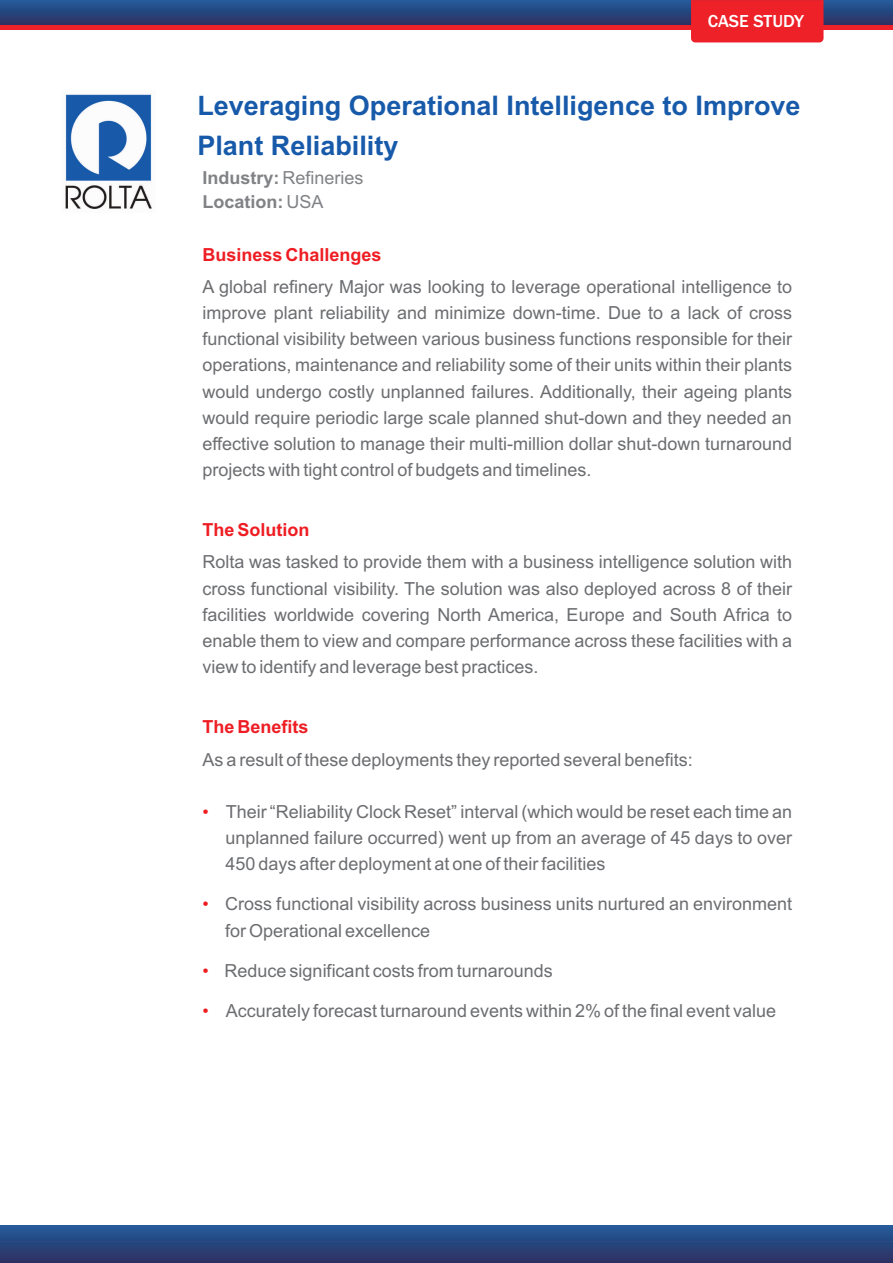
<style>
.page{position:relative;width:893px;height:1263px;background:#fff}
.page>*{position:absolute;margin:0;border:0;box-sizing:border-box;transform-origin:0 0}
.t1{font:700 27px/39.2px "Arial";color:#185aaa}
.t2{font:18px/26.1px "Arial";color:#6c6d70;text-align:justify}
.t3{font:700 18px "Arial";color:#ee1d23}
.t4{font:700 18px/24.2px "Arial";color:#808285}
.t5{font:500 18px "Franklin Gothic";color:#fff}
.t6{font:18px "Arial";color:#ee1d23}
.s1{font-weight:400}
</style>
<div class="page">
<svg style="left:0;top:0;width:893px;height:25px"></svg>
<div style="left:0;top:25px;width:893px;height:5px;background:#ee2028"></div>
<div style="left:691px;top:0;width:132px;height:42px;background:#ee2028"></div>
<img style="left:65px;top:94px;width:87px;height:115px">
<div style="left:0;top:1225px;width:893px;height:38px;background:linear-gradient(to bottom,#225c9b,#2e3061)"></div>
<p class="t5" style="left:708px;top:15px;width:98px">CASE STUDY</p>
<h1 class="t1" style="left:197px;top:89px;width:605px">Leveraging Operational Intelligence to Improve<br>Plant Reliability</h1>
<p class="t4" style="left:202px;top:168px;width:163px">Industry: <span class="s1">Refineries<br></span>Location: <span class="s1">USA</span></p>
<p class="t3" style="left:202px;top:248px;width:181px">Business Challenges</p>
<p class="t2" style="left:202px;top:275px;width:591px">A global refinery Major was looking to leverage operational intelligence to improve plant reliability and minimize down-time. Due to a lack of cross functional visibility between various business functions responsible for their operations, maintenance and reliability some of their units within their plants would undergo costly unplanned failures. Additionally, their ageing plants would require periodic large scale planned shut-down and they needed an effective solution to manage their multi-million dollar shut-down turnaround projects with tight control of budgets and timelines.</p>
<p class="t3" style="left:202px;top:523px;width:109px">The Solution</p>
<p class="t2" style="left:202px;top:551px;width:591px">Rolta was tasked to provide them with a business intelligence solution with cross functional visibility. The solution was also deployed across 8 of their facilities worldwide covering North America, Europe and South Africa to enable them to view and compare performance across these facilities with a view to identify and leverage best practices.</p>
<p class="t3" style="left:202px;top:720px;width:108px">The Benefits</p>
<p class="t2" style="left:202px;top:748px;width:492px">As a result of these deployments they reported several benefits:</p>
<p class="t2" style="left:225px;top:800px;width:568px">Their “Reliability Clock Reset” interval (which would be reset each time an unplanned failure occurred) went up from an average of 45 days to over 450 days after deployment at one of their facilities</p>
<p class="t2" style="left:225px;top:893px;width:569px">Cross functional visibility across business units nurtured an environment for Operational excellence</p>
<p class="t2" style="left:225px;top:959px;width:330px">Reduce significant costs from turnarounds</p>
<p class="t2" style="left:226px;top:999px;width:552px">Accurately forecast turnaround events within 2% of the final event value</p>
<p class="t6" style="left:202px;top:805px;width:8px">•</p>
<p class="t6" style="left:202px;top:897px;width:8px">•</p>
<p class="t6" style="left:202px;top:964px;width:8px">•</p>
<p class="t6" style="left:202px;top:1004px;width:8px">•</p>
</div>
